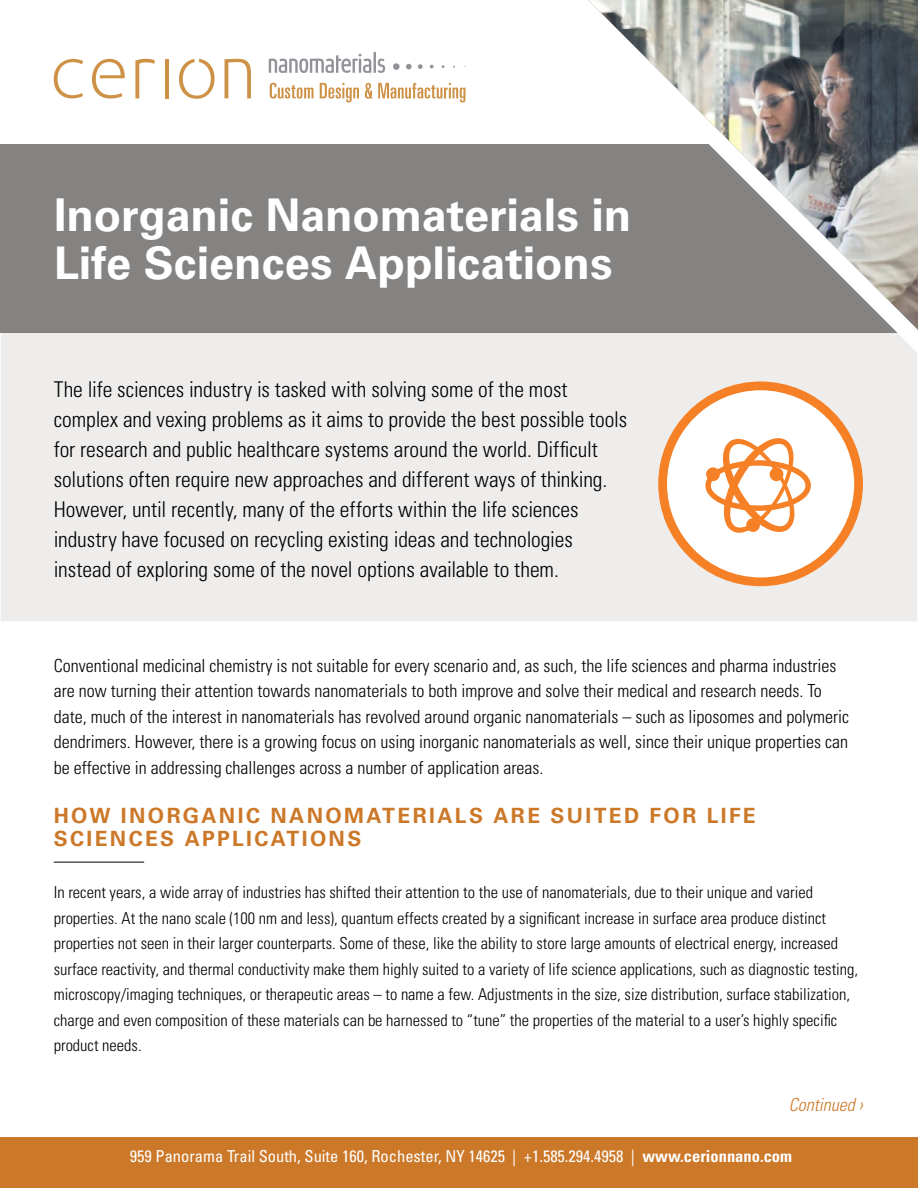
<style>
.page{position:relative;width:918px;height:1188px;background:#fff}
.page>*{position:absolute;margin:0;border:0;box-sizing:border-box;transform-origin:0 0}
.t1{font:700 45px/48px "Univers LT Std";color:#fff}
.t2{font:300 condensed 21.75px/30px "Univers LT Std";letter-spacing:-.005em;color:#000}
.t3{font:700 21px/22.5px "Univers LT Std";letter-spacing:.11em;color:#cc7829}
.t4{font:300 condensed 18px/25.5px "Univers LT Std";color:#000}
.t5{font:italic 300 condensed 18px "Univers LT Std";color:#cc7829}
.t6{font:300 condensed 16.5px/25.5px "Univers LT Std";color:#000}
.t7{font:condensed 16.5px "Univers LT Std";color:#fff}
.s1{font-weight:700}
</style>
<div class="page">
<div style="left:0;top:1137px;width:918px;height:51px;background:#cc7829"></div>
<div style="left:0;top:331px;width:918px;height:291px;background:#efedec"></div>
<hr style="left:54px;top:862px;width:90px;height:1px;background:#000">
<div style="left:0;top:145px;width:918px;height:188px;background:#848382"></div>
<svg style="left:269px;top:52px;width:116px;height:21px"></svg>
<svg style="left:54px;top:59px;width:29px;height:39px"></svg>
<svg style="left:92px;top:59px;width:33px;height:40px"></svg>
<svg style="left:135px;top:59px;width:20px;height:39px"></svg>
<hr style="left:165px;top:59px;width:4px;height:40px;background:#ce9246">
<svg style="left:225px;top:58px;width:26px;height:40px"></svg>
<svg style="left:179px;top:59px;width:36px;height:40px"></svg>
<svg style="left:430px;top:65px;width:4px;height:3px"></svg>
<svg style="left:418px;top:64px;width:5px;height:5px"></svg>
<svg style="left:406px;top:64px;width:6px;height:5px"></svg>
<div style="left:393px;top:63px;width:7px;height:7px;background:#929399;border-radius:50%"></div>
<svg style="left:270px;top:83px;width:44px;height:16px"></svg>
<svg style="left:320px;top:83px;width:39px;height:20px"></svg>
<svg style="left:365px;top:83px;width:7px;height:16px"></svg>
<svg style="left:378px;top:83px;width:87px;height:20px"></svg>
<svg style="left:514px;top:0;width:404px;height:404px"></svg>
<svg style="left:658px;top:381px;width:205px;height:205px"></svg>
<h1 class="t1" style="left:54px;top:191px;width:579px">Inorganic Nanomaterials in<br>Life Sciences Applications</h1>
<p class="t2" style="left:54px;top:374px;width:575px">The life sciences industry is tasked with solving some of the most complex and vexing problems as it aims to provide the best possible tools for research and public healthcare systems around the world. Difficult solutions often require new approaches and different ways of thinking.<br>However, until recently, many of the efforts within the life sciences industry have focused on recycling existing ideas and technologies instead of exploring some of the novel options available to them.</p>
<p class="t4" style="left:54px;top:653px;width:797px">Conventional medicinal chemistry is not suitable for every scenario and, as such, the life sciences and pharma industries are now turning their attention towards nanomaterials to both improve and solve their medical and research needs. To date, much of the interest in nanomaterials has revolved around organic nanomaterials – such as liposomes and polymeric dendrimers. However, there is a growing focus on using inorganic nanomaterials as well, since their unique properties can be effective in addressing challenges across a number of application areas.</p>
<p class="t3" style="left:54px;top:805px;width:704px">HOW INORGANIC NANOMATERIALS ARE SUITED FOR LIFE<br>SCIENCES APPLICATIONS</p>
<p class="t6" style="left:54px;top:880px;width:806px">In recent years, a wide array of industries has shifted their attention to the use of nanomaterials, due to their unique and varied properties. At the nano scale (100 nm and less), quantum effects created by a significant increase in surface area produce distinct properties not seen in their larger counterparts. Some of these, like the ability to store large amounts of electrical energy, increased surface reactivity, and thermal conductivity make them highly suited to a variety of life science applications, such as diagnostic testing, microscopy/imaging techniques, or therapeutic areas – to name a few. Adjustments in the size, size distribution, surface stabilization, charge and even composition of these materials can be harnessed to “tune” the properties of the material to a user’s highly specific product needs.</p>
<p class="t5" style="left:789px;top:1094px;width:75px">Continued ›</p>
<p class="t7" style="left:130px;top:1146px;width:664px">959 Panorama Trail South, Suite 160, Rochester, NY 14625 | +1.585.294.4958 | <span class="s1">www.cerionnano.com</span></p>
</div>
